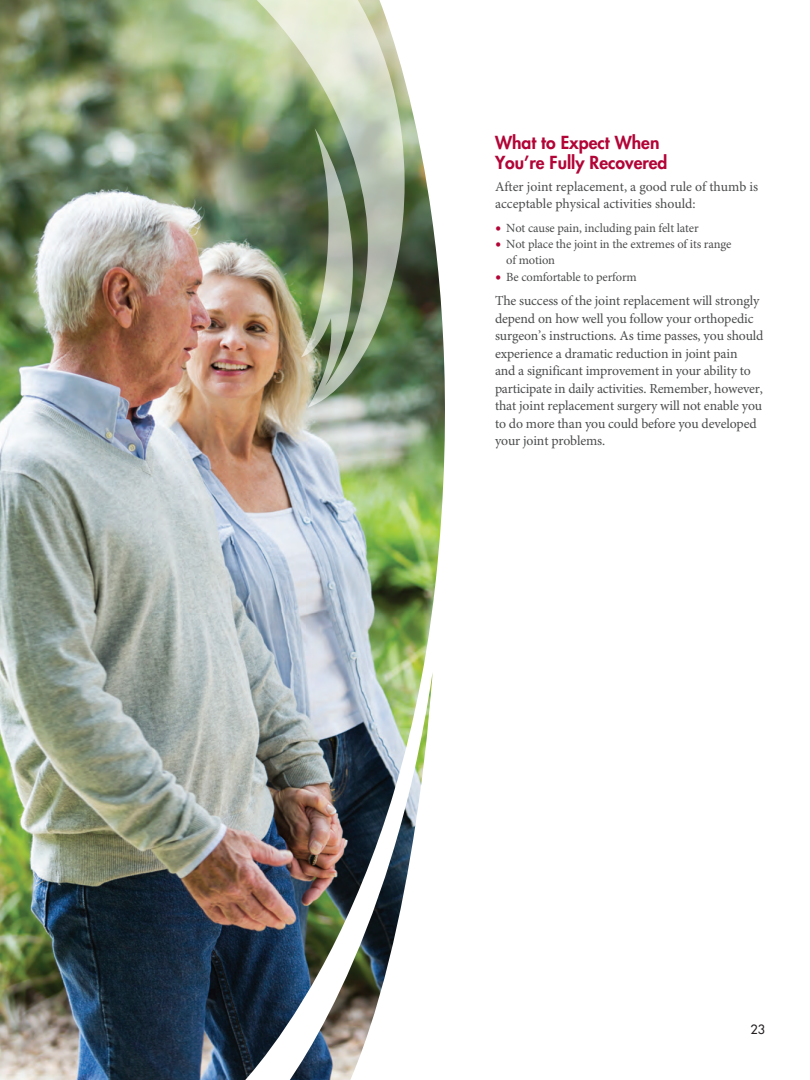
<style>
.page{position:relative;width:810px;height:1080px;background:#fff}
.page>*{position:absolute;margin:0;border:0;box-sizing:border-box;transform-origin:0 0}
.t1{font:800 17.5px/20px "Futura";color:#b30437}
.t2{font:13.75px/17.5px "Minion Pro";letter-spacing:-.01em;color:#4b4c4d}
.t3{font:12.5px/16.2px "Minion Pro";letter-spacing:-.01em;color:#4b4c4d}
.t4{font:12.5px "Futura";color:#231f20}
.s1{font-size:16.25px;color:#b30437}
</style>
<div class="page">
<img style="left:0;top:0;width:233px;height:1080px">
<img style="left:91px;top:0;width:142px;height:508px">
<img style="left:164px;top:0;width:69px;height:408px">
<img style="left:233px;top:0;width:212px;height:1080px">
<h3 class="t1" style="left:495px;top:132px;width:174px">What to Expect When<br>You’re Fully Recovered</h3>
<p class="t2" style="left:495px;top:178px;width:265px">After joint replacement, a good rule of thumb is acceptable physical activities should:</p>
<p class="t3" style="left:495px;top:220px;width:205px"><span class="s1">•</span> Not cause pain, including pain felt later</p>
<p class="t3" style="left:506px;top:236px;width:227px;text-indent:-11px"><span class="s1">•</span> Not place the joint in the extremes of its range of motion</p>
<p class="t3" style="left:495px;top:269px;width:143px"><span class="s1">•</span> Be comfortable to perform</p>
<p class="t2" style="left:495px;top:293px;width:270px">The success of the joint replacement will strongly depend on how well you follow your orthopedic surgeon’s instructions. As time passes, you should experience a dramatic reduction in joint pain<br>and a significant improvement in your ability to participate in daily activities. Remember, however, that joint replacement surgery will not enable you to do more than you could before you developed your joint problems.</p>
<p class="t4" style="left:750px;top:1022px;width:16px">23</p>
</div>
